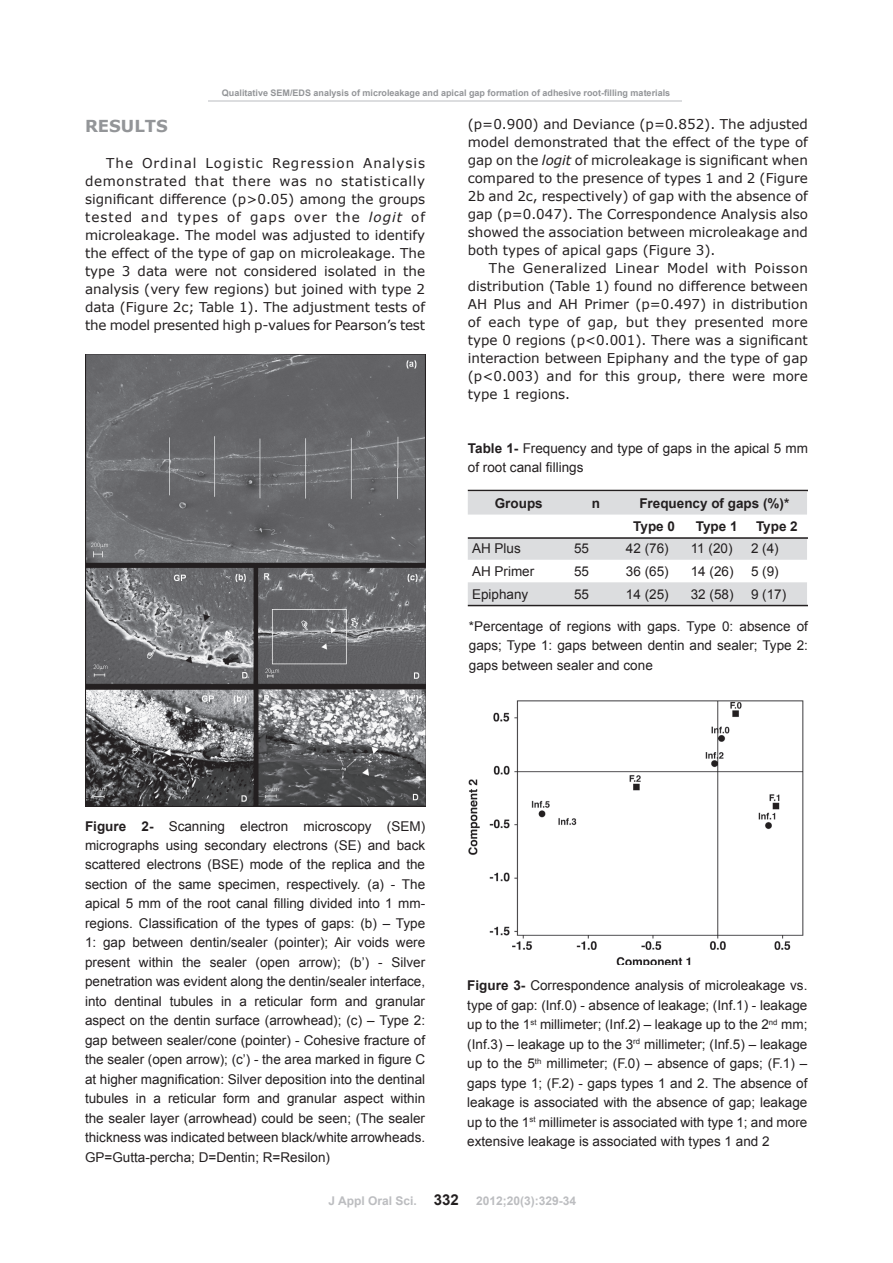
<style>
.page{position:relative;width:893px;height:1263px;background:#fff}
.page>*{position:absolute;margin:0;border:0;box-sizing:border-box;transform-origin:0 0}
.t1{font:700 16.5px "Verdana";color:#939598}
.t2{font:13.5px/19.5px "Arial";color:#231f20;text-align:justify}
.t3{font:13.5px/18px "Verdana";color:#231f20;text-align:justify}
.t4{font:700 13.5px/22.6px "Arial";color:#231f20}
.t5{font:700 12px "Arial";color:#bcbdc0}
.t6{font:700 9px "Arial";color:#939598}
.s1{font-style:italic}
.s2{font-weight:700}
.s3{font-size:15px;color:#231f20}
</style>
<div class="page">
<hr style="left:208px;top:100px;width:474px;height:1px;background:#dcdddf">
<img style="left:85px;top:354px;width:340px;height:452px">
<img style="left:468px;top:700px;width:336px;height:265px">
<svg style="left:468px;top:492px;width:339px;height:113px"></svg>
<hr style="left:468px;top:490px;width:340px;height:1px;background:#231f20">
<hr style="left:468px;top:537px;width:340px;height:2px;background:#231f20">
<hr style="left:468px;top:605px;width:340px;height:1px;background:#231f20">
<p class="t6" style="left:222px;top:87px;width:450px">Qualitative SEM/EDS analysis of microleakage and apical gap formation of adhesive root-filling materials</p>
<p class="t1" style="left:85px;top:115px;width:84px">RESULTS</p>
<p class="t3" style="left:85px;top:153px;width:342px;text-indent:21px">The Ordinal Logistic Regression Analysis demonstrated that there was no statistically significant difference (p&gt;0.05) among the groups tested and types of gaps over the <span class="s1">logit</span> of microleakage. The model was adjusted to identify the effect of the type of gap on microleakage. The type 3 data were not considered isolated in the analysis (very few regions) but joined with type 2 data (Figure 2c; Table 1). The adjustment tests of the model presented high p-values for Pearson’s test</p>
<p class="t3" style="left:468px;top:115px;width:342px">(p=0.900) and Deviance (p=0.852). The adjusted model demonstrated that the effect of the type of gap on the <span class="s1">logit</span> of microleakage is significant when compared to the presence of types 1 and 2 (Figure 2b and 2c, respectively) of gap with the absence of gap (p=0.047). The Correspondence Analysis also showed the association between microleakage and both types of apical gaps (Figure 3).</p>
<p class="t3" style="left:468px;top:259px;width:342px;text-indent:21px">The Generalized Linear Model with Poisson distribution (Table 1) found no difference between AH Plus and AH Primer (p=0.497) in distribution of each type of gap, but they presented more type 0 regions (p&lt;0.001). There was a significant interaction between Epiphany and the type of gap (p&lt;0.003) and for this group, there were more type 1 regions.</p>
<p class="t2" style="left:468px;top:438px;width:342px"><span class="s2">Table 1-</span> Frequency and type of gaps in the apical 5 mm of root canal fillings</p>
<p class="t4" style="left:495px;top:493px;width:50px">Groups</p>
<p class="t4" style="left:592px;top:493px;width:10px">n</p>
<p class="t4" style="left:633px;top:493px;width:158px;text-indent:6px">Frequency of gaps (%)*<br>Type 0</p>
<p class="t4" style="left:696px;top:515px;width:43px">Type 1</p>
<p class="t4" style="left:756px;top:515px;width:43px">Type 2</p>
<p class="t2" style="left:472px;top:539px;width:50px">AH Plus</p>
<p class="t2" style="left:574px;top:539px;width:17px">55</p>
<p class="t2" style="left:626px;top:539px;width:44px">42 (76)</p>
<p class="t2" style="left:691px;top:539px;width:43px">11 (20)</p>
<p class="t2" style="left:751px;top:539px;width:29px">2 (4)</p>
<p class="t2" style="left:472px;top:562px;width:64px">AH Primer</p>
<p class="t2" style="left:574px;top:562px;width:17px">55</p>
<p class="t2" style="left:626px;top:562px;width:44px">36 (65)</p>
<p class="t2" style="left:691px;top:562px;width:44px">14 (26)</p>
<p class="t2" style="left:751px;top:562px;width:29px">5 (9)</p>
<p class="t2" style="left:472px;top:584px;width:58px">Epiphany</p>
<p class="t2" style="left:574px;top:584px;width:17px">55</p>
<p class="t2" style="left:626px;top:584px;width:44px">14 (25)</p>
<p class="t2" style="left:691px;top:584px;width:44px">32 (58)</p>
<p class="t2" style="left:751px;top:584px;width:37px">9 (17)</p>
<p class="t2" style="left:469px;top:616px;width:340px">*Percentage of regions with gaps. Type 0: absence of gaps; Type 1: gaps between dentin and sealer; Type 2: gaps between sealer and cone</p>
<p class="t2" style="left:85px;top:816px;width:342px"><span class="s2">Figure 2-</span> Scanning electron microscopy (SEM) micrographs using secondary electrons (SE) and back scattered electrons (BSE) mode of the replica and the section of the same specimen, respectively. (a) - The apical 5 mm of the root canal filling divided into 1 mm&shy;regions. Classification of the types of gaps: (b) – Type 1: gap between dentin/sealer (pointer); Air voids were present within the sealer (open arrow); (b’) - Silver penetration was evident along the dentin/sealer interface, into dentinal tubules in a reticular form and granular aspect on the dentin surface (arrowhead); (c) – Type 2: gap between sealer/cone (pointer) - Cohesive fracture of the sealer (open arrow); (c’) - the area marked in figure C at higher magnification: Silver deposition into the dentinal tubules in a reticular form and granular aspect within the sealer layer (arrowhead) could be seen; (The sealer thickness was indicated between black/white arrowheads.<br>GP=Gutta-percha; D=Dentin; R=Resilon)</p>
<p class="t2" style="left:467px;top:976px;width:342px"><span class="s2">Figure 3-</span> Correspondence analysis of microleakage vs. type of gap: (Inf.0) - absence of leakage; (Inf.1) - leakage up to the 1<sup>st</sup> millimeter; (Inf.2) – leakage up to the 2<sup>nd</sup> mm; (Inf.3) – leakage up to the 3<sup>rd</sup> millimeter; (Inf.5) – leakage up to the 5<sup>th</sup> millimeter; (F.0) – absence of gaps; (F.1) – gaps type 1; (F.2) - gaps types 1 and 2. The absence of leakage is associated with the absence of gap; leakage up to the 1<sup>st</sup> millimeter is associated with type 1; and more extensive leakage is associated with types 1 and 2</p>
<p class="t5" style="left:328px;top:1193px;width:132px">J Appl Oral Sci. <span class="s3">332</span></p>
<p class="t5" style="left:476px;top:1193px;width:102px">2012;20(3):329-34</p>
</div>
